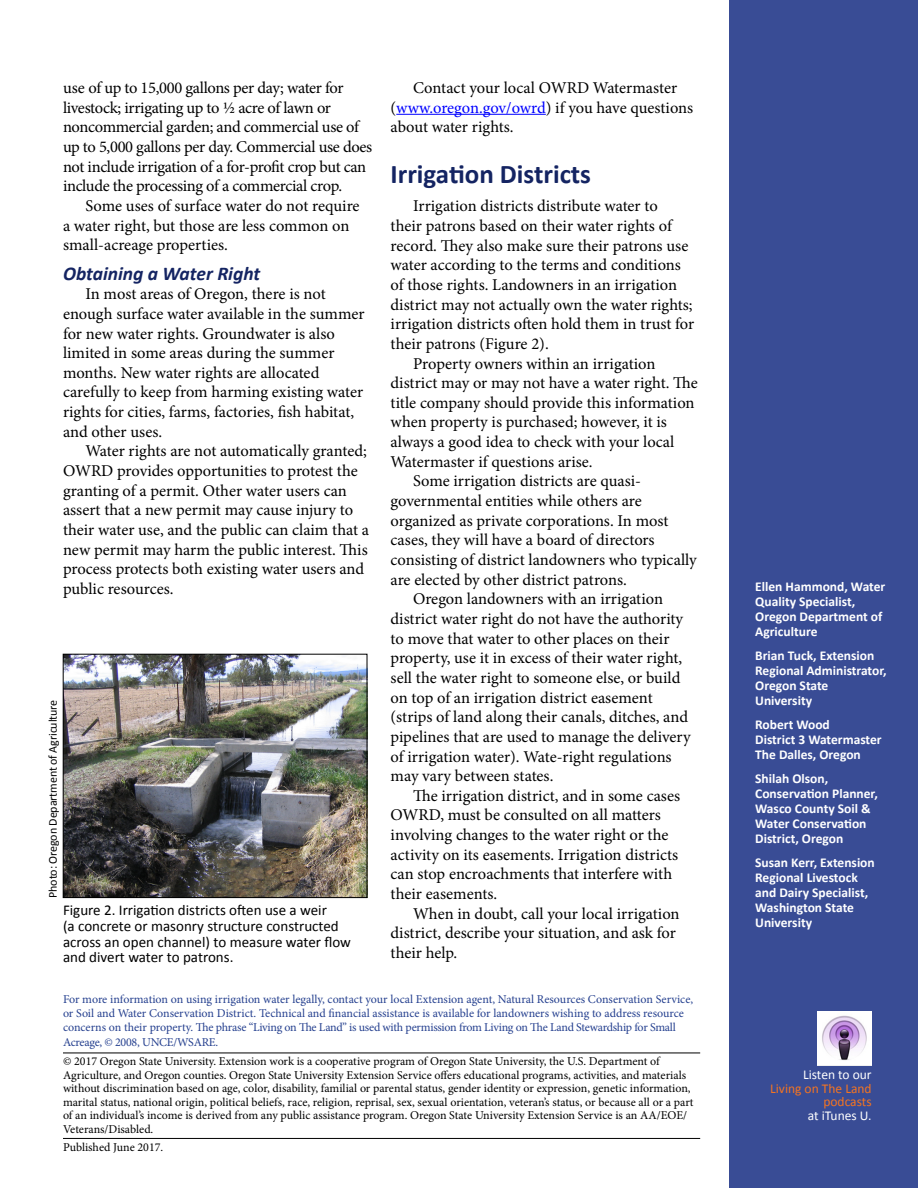
<style>
.page{position:relative;width:918px;height:1188px;background:#fff}
.page>*{position:absolute;margin:0;border:0;box-sizing:border-box;transform-origin:0 0}
.subhead_1{font:700 27px "Calibri";color:#142462}
.subhead_2{font:italic 700 19.5px "Calibri";color:#142462}
.body_text{font:16.5px/19.6px "Minion Pro";letter-spacing:-.005em;color:#000}
.t1{font:15px/15.8px "Calibri";color:#000}
.authorship{font:700 13.5px/15px "Calibri";color:#fff}
.listen_text{font:13.5px/13.5px "Calibri";color:#f47421;text-align:right}
.for_more_info{font:12px/13.5px "Minion Pro";color:#000}
.LOTL_permit{font:12px/14.4px "Minion Pro";letter-spacing:-.005em;color:#25408f}
.t2{font:12px "Calibri";letter-spacing:-.01em;color:#000}
.s1{color:#00f}
.s2{color:#fff}
</style>
<div class="page">
<div style="left:729px;top:0;width:189px;height:1188px;background:#394c95"></div>
<hr style="left:63px;top:1053px;width:637px;height:1px;background:#000">
<hr style="left:63px;top:1138px;width:637px;height:1px;background:#000">
<img style="left:818px;top:1012px;width:54px;height:54px">
<hr style="left:396px;top:114px;width:150px;height:1px;background:#00f">
<img style="left:65px;top:656px;width:300px;height:240px">
<div style="left:63px;top:654px;width:304px;height:244px;border:1px solid #000"></div>
<p class="body_text" style="left:63px;top:78px;width:311px">use of up to 15,000 gallons per day; water for livestock; irrigating up to ½ acre of lawn or noncommercial garden; and commercial use of up to 5,000 gallons per day. Commercial use does not include irrigation of a for-profit crop but can include the processing of a commercial crop.</p>
<p class="body_text" style="left:63px;top:196px;width:298px;text-indent:22px">Some uses of surface water do not require a water right, but those are less common on small-acreage properties.</p>
<p class="subhead_2" style="left:63px;top:261px;width:199px">Obtaining a Water Right</p>
<p class="body_text" style="left:63px;top:284px;width:303px;text-indent:22px">In most areas of Oregon, there is not enough surface water available in the summer for new water rights. Groundwater is also limited in some areas during the summer months. New water rights are allocated carefully to keep from harming existing water rights for cities, farms, factories, fish habitat, and other uses.</p>
<p class="body_text" style="left:63px;top:441px;width:308px;text-indent:22px">Water rights are not automatically granted; OWRD provides opportunities to protest the granting of a permit. Other water users can assert that a new permit may cause injury to their water use, and the public can claim that a new permit may harm the public interest. This process protects both existing water users and public resources.</p>
<p class="t2" style="left:45px;top:898px;width:200px;rotate:-90deg">Photo: Oregon Department of Agriculture</p>
<p class="t1" style="left:63px;top:902px;width:290px">Figure 2. Irrigation districts often use a weir<br>(a concrete or masonry structure constructed across an open channel) to measure water flow and divert water to patrons.</p>
<p class="body_text" style="left:391px;top:78px;width:304px;text-indent:22px">Contact your local OWRD Watermaster (<span class="s1">www.oregon.gov/owrd</span>) if you have questions about water rights.</p>
<p class="subhead_1" style="left:391px;top:156px;width:202px">Irrigation Districts</p>
<p class="body_text" style="left:391px;top:196px;width:305px;text-indent:22px">Irrigation districts distribute water to<br>their patrons based on their water rights of record. They also make sure their patrons use water according to the terms and conditions of those rights. Landowners in an irrigation district may not actually own the water rights; irrigation districts often hold them in trust for their patrons (Figure 2).</p>
<p class="body_text" style="left:391px;top:354px;width:309px;text-indent:22px">Property owners within an irrigation district may or may not have a water right. The title company should provide this information when property is purchased; however, it is always a good idea to check with your local Watermaster if questions arise.</p>
<p class="body_text" style="left:391px;top:471px;width:308px;text-indent:22px">Some irrigation districts are quasi&shy;governmental entities while others are organized as private corporations. In most cases, they will have a board of directors consisting of district landowners who typically are elected by other district patrons.</p>
<p class="body_text" style="left:391px;top:589px;width:302px;text-indent:22px">Oregon landowners with an irrigation district water right do not have the authority to move that water to other places on their property, use it in excess of their water right, sell the water right to someone else, or build on top of an irrigation district easement (strips of land along their canals, ditches, and pipelines that are used to manage the delivery of irrigation water). Wate-right regulations may vary between states.</p>
<p class="body_text" style="left:391px;top:786px;width:291px;text-indent:22px">The irrigation district, and in some cases OWRD, must be consulted on all matters involving changes to the water right or the activity on its easements. Irrigation districts can stop encroachments that interfere with their easements.</p>
<p class="body_text" style="left:391px;top:904px;width:290px;text-indent:22px">When in doubt, call your local irrigation district, describe your situation, and ask for their help.</p>
<p class="LOTL_permit" style="left:63px;top:992px;width:632px">For more information on using irrigation water legally, contact your local Extension agent, Natural Resources Conservation Service, or Soil and Water Conservation District. Technical and financial assistance is available for landowners wishing to address resource concerns on their property. The phrase “Living on The Land” is used with permission from Living on The Land Stewardship for Small Acreage, © 2008, UNCE/WSARE.</p>
<p class="for_more_info" style="left:63px;top:1055px;width:632px">© 2017 Oregon State University. Extension work is a cooperative program of Oregon State University, the U.S. Department of Agriculture, and Oregon counties. Oregon State University Extension Service offers educational programs, activities, and materials without discrimination based on age, color, disability, familial or parental status, gender identity or expression, genetic information, marital status, national origin, political beliefs, race, religion, reprisal, sex, sexual orientation, veteran’s status, or because all or a part of an individual’s income is derived from any public assistance program. Oregon State University Extension Service is an AA/EOE/ Veterans/Disabled.</p>
<p class="for_more_info" style="left:63px;top:1140px;width:102px">Published June 2017.</p>
<p class="authorship" style="left:755px;top:579px;width:132px">Ellen Hammond, Water<br>Quality Specialist,<br>Oregon Department of<br>Agriculture</p>
<p class="authorship" style="left:755px;top:648px;width:133px">Brian Tuck, Extension<br>Regional Administrator,<br>Oregon State<br>University</p>
<p class="authorship" style="left:755px;top:717px;width:128px">Robert Wood<br>District 3 Watermaster<br>The Dalles, Oregon</p>
<p class="authorship" style="left:755px;top:771px;width:124px">Shilah Olson,<br>Conservation Planner,<br>Wasco County Soil &amp;<br>Water Conservation<br>District, Oregon</p>
<p class="authorship" style="left:755px;top:855px;width:121px">Susan Kerr, Extension<br>Regional Livestock and Dairy Specialist,<br>Washington State<br>University</p>
<p class="listen_text" style="left:770px;top:1068px;width:103px"><span class="s2">Listen to our<br></span>Living on The Land podcasts<br><span class="s2">at iTunes U.</span></p>
</div>
